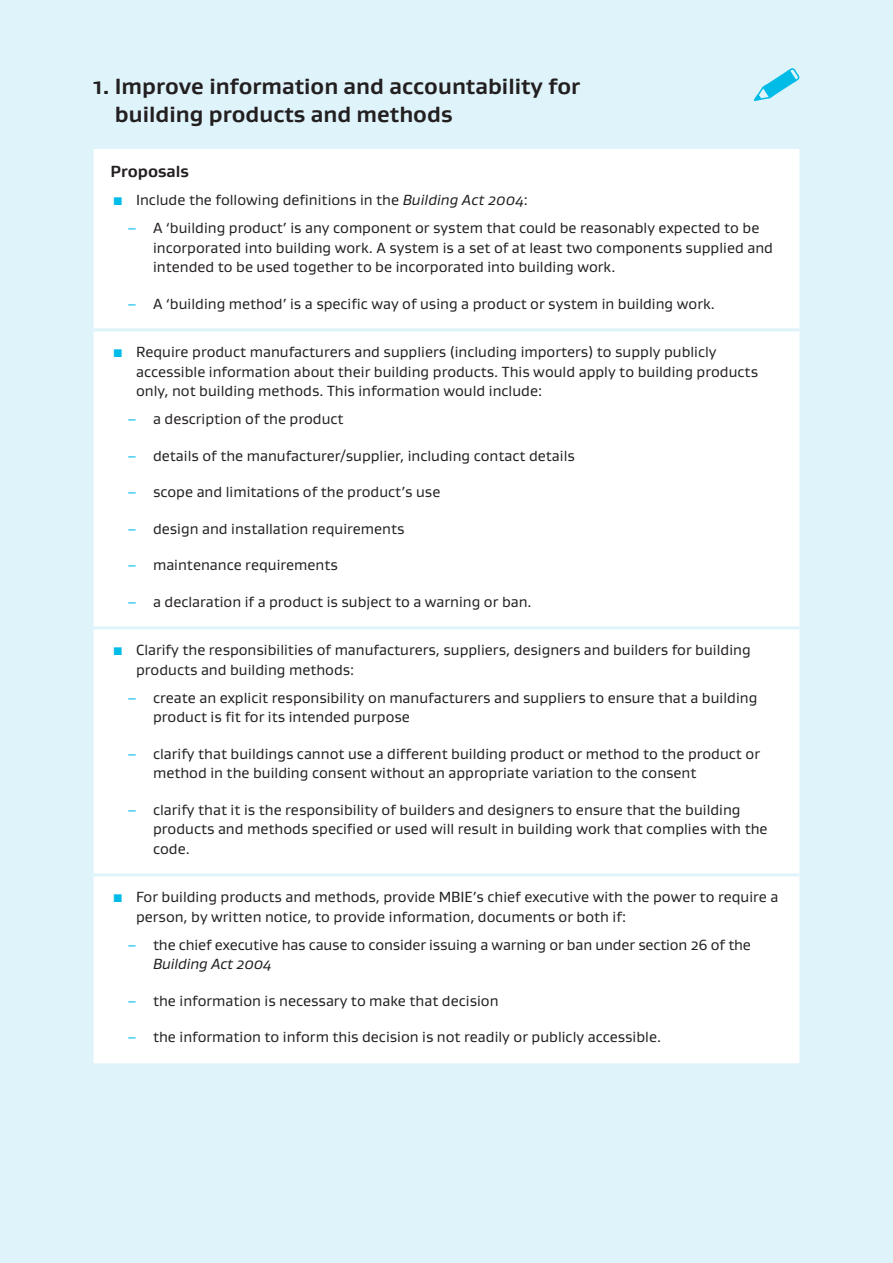
<style>
.page{position:relative;width:893px;height:1263px;background:#def3fa}
.page>*{position:absolute;margin:0;border:0;box-sizing:border-box;transform-origin:0 0}
.Heading_2{font:700 22.5px/27.8px "Gustan";color:#231f20}
.Heading_3{font:700 16.5px "Gustan";color:#231f20}
.t1{font:15px/19.5px "Gustan";color:#231f20}
.s1{color:#02bce8}
.s2{font-style:italic}
</style>
<div class="page">
<div style="left:94px;top:149px;width:705px;height:914px;background:#fff"></div>
<hr style="left:94px;top:328px;width:705px;height:3px;background:#def3fa">
<hr style="left:94px;top:626px;width:705px;height:3px;background:#def3fa">
<hr style="left:94px;top:873px;width:705px;height:3px;background:#def3fa">
<svg style="left:753px;top:68px;width:47px;height:33px"></svg>
<p class="Heading_2" style="left:115px;top:72px;width:467px;text-indent:-21px">1. Improve information and accountability for building products and methods</p>
<p class="Heading_3" style="left:111px;top:161px;width:80px">Proposals</p>
<p class="t1" style="left:111px;top:190px;width:419px"><span class="s1">▪</span> Include the following definitions in the <span class="s2">Building Act 2004</span>:</p>
<p class="t1" style="left:153px;top:218px;width:621px;text-indent:-26px"><span class="s1">–</span> A ‘building product’ is any component or system that could be reasonably expected to be incorporated into building work. A system is a set of at least two components supplied and intended to be used together to be incorporated into building work.</p>
<p class="t1" style="left:128px;top:293px;width:589px"><span class="s1">–</span> A ‘building method’ is a specific way of using a product or system in building work.</p>
<p class="t1" style="left:136px;top:342px;width:623px;text-indent:-26px"><span class="s1">▪</span> Require product manufacturers and suppliers (including importers) to supply publicly accessible information about their building products. This would apply to building products only, not building methods. This information would include:</p>
<p class="t1" style="left:128px;top:409px;width:218px"><span class="s1">–</span> a description of the product</p>
<p class="t1" style="left:128px;top:445px;width:449px"><span class="s1">–</span> details of the manufacturer/supplier, including contact details</p>
<p class="t1" style="left:128px;top:482px;width:314px"><span class="s1">–</span> scope and limitations of the product’s use</p>
<p class="t1" style="left:128px;top:518px;width:278px"><span class="s1">–</span> design and installation requirements</p>
<p class="t1" style="left:128px;top:555px;width:212px"><span class="s1">–</span> maintenance requirements</p>
<p class="t1" style="left:128px;top:591px;width:406px"><span class="s1">–</span> a declaration if a product is subject to a warning or ban.</p>
<p class="t1" style="left:136px;top:640px;width:616px;text-indent:-26px"><span class="s1">▪</span> Clarify the responsibilities of manufacturers, suppliers, designers and builders for building products and building methods:</p>
<p class="t1" style="left:153px;top:687px;width:606px;text-indent:-26px"><span class="s1">–</span> create an explicit responsibility on manufacturers and suppliers to ensure that a building product is fit for its intended purpose</p>
<p class="t1" style="left:153px;top:743px;width:608px;text-indent:-26px"><span class="s1">–</span> clarify that buildings cannot use a different building product or method to the product or method in the building consent without an appropriate variation to the consent</p>
<p class="t1" style="left:153px;top:799px;width:616px;text-indent:-26px"><span class="s1">–</span> clarify that it is the responsibility of builders and designers to ensure that the building products and methods specified or used will result in building work that complies with the code.</p>
<p class="t1" style="left:136px;top:887px;width:644px;text-indent:-26px"><span class="s1">▪</span> For building products and methods, provide MBIE’s chief executive with the power to require a person, by written notice, to provide information, documents or both if:</p>
<p class="t1" style="left:153px;top:934px;width:599px;text-indent:-26px"><span class="s1">–</span> the chief executive has cause to consider issuing a warning or ban under section 26 of the<br><span class="s2">Building Act 2004</span></p>
<p class="t1" style="left:128px;top:990px;width:372px"><span class="s1">–</span> the information is necessary to make that decision</p>
<p class="t1" style="left:128px;top:1027px;width:535px"><span class="s1">–</span> the information to inform this decision is not readily or publicly accessible.</p>
</div>
